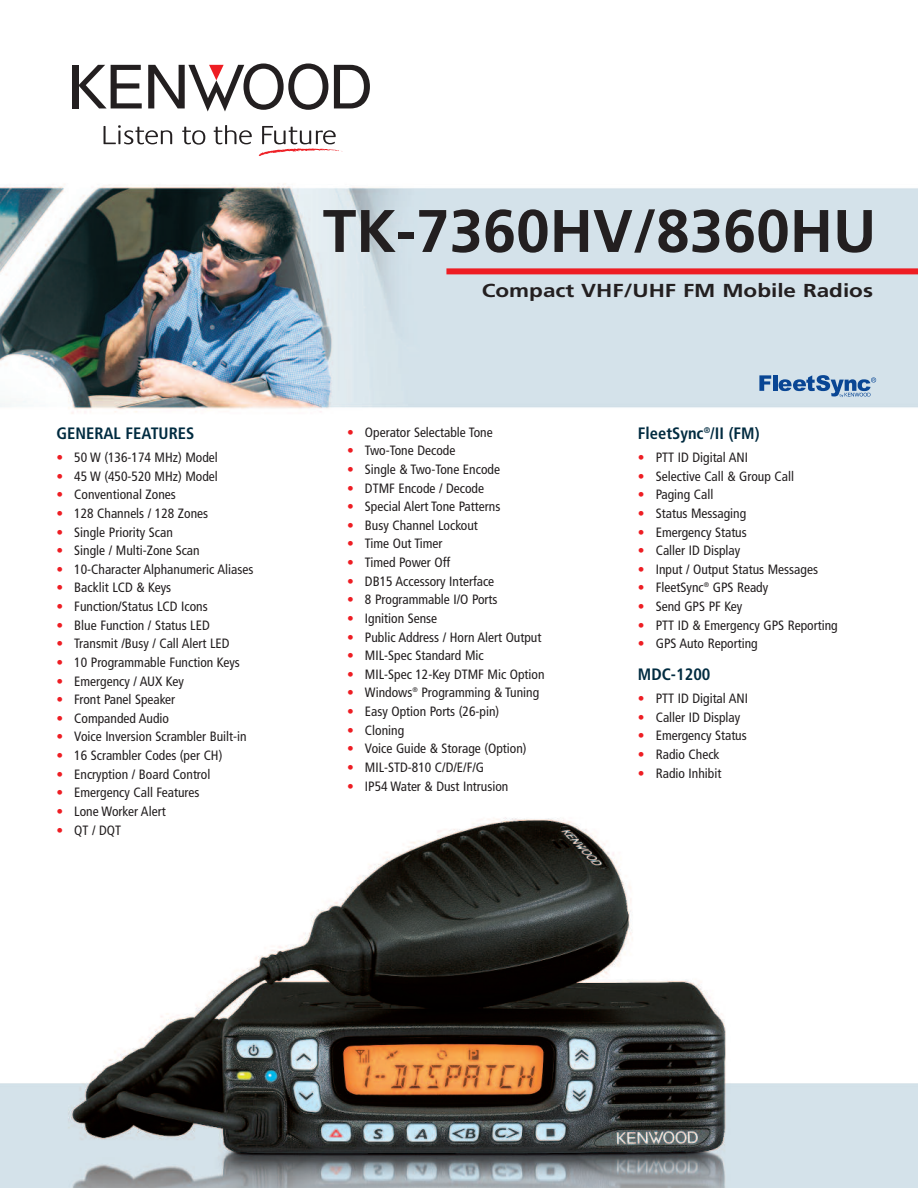
<style>
.page{position:relative;width:918px;height:1188px;background:#fff}
.page>*{position:absolute;margin:0;border:0;box-sizing:border-box;transform-origin:0 0}
.t1{font:700 60px "Frutiger";color:#231f20}
.t2{font:700 18.75px "Frutiger";color:#231f20;scale:1.2 1}
.t3{font:700 condensed 16.5px "Frutiger";color:#002b40}
.t4{font:condensed 13.5px "Frutiger";color:#231f20}
.s1{color:#ee1d23}
</style>
<div class="page">
<img style="left:0;top:64px;width:918px;height:1124px">
<div style="left:446px;top:268px;width:472px;height:6px;background:#ee1d23"></div>
<div style="left:72px;top:65px;width:6px;height:43px;background:#231f20"></div>
<svg style="left:78px;top:65px;width:64px;height:43px"></svg>
<svg style="left:334px;top:65px;width:36px;height:43px"></svg>
<svg style="left:148px;top:63px;width:180px;height:48px"></svg>
<svg style="left:104px;top:125px;width:68px;height:19px"></svg>
<svg style="left:182px;top:127px;width:23px;height:18px"></svg>
<svg style="left:214px;top:125px;width:38px;height:19px"></svg>
<svg style="left:259px;top:126px;width:84px;height:30px"></svg>
<svg style="left:759px;top:375px;width:12px;height:16px"></svg>
<hr style="left:773px;top:375px;width:4px;height:16px;background:#094694">
<svg style="left:779px;top:375px;width:97px;height:22px"></svg>
<p class="t3" style="left:56px;top:427px;width:139px">GENERAL FEATURES</p>
<p class="t4" style="left:56px;top:452px;width:163px"><span class="s1">•</span> 50 W (136-174 MHz) Model</p>
<p class="t4" style="left:56px;top:471px;width:163px"><span class="s1">•</span> 45 W (450-520 MHz) Model</p>
<p class="t4" style="left:56px;top:489px;width:121px"><span class="s1">•</span> Conventional Zones</p>
<p class="t4" style="left:56px;top:508px;width:153px"><span class="s1">•</span> 128 Channels / 128 Zones</p>
<p class="t4" style="left:56px;top:526px;width:118px"><span class="s1">•</span> Single Priority Scan</p>
<p class="t4" style="left:56px;top:545px;width:145px"><span class="s1">•</span> Single / Multi-Zone Scan</p>
<p class="t4" style="left:56px;top:564px;width:198px"><span class="s1">•</span> 10-Character Alphanumeric Aliases</p>
<p class="t4" style="left:56px;top:582px;width:116px"><span class="s1">•</span> Backlit LCD &amp; Keys</p>
<p class="t4" style="left:56px;top:601px;width:153px"><span class="s1">•</span> Function/Status LCD Icons</p>
<p class="t4" style="left:56px;top:620px;width:155px"><span class="s1">•</span> Blue Function / Status LED</p>
<p class="t4" style="left:56px;top:638px;width:175px"><span class="s1">•</span> Transmit /Busy / Call Alert LED</p>
<p class="t4" style="left:56px;top:657px;width:185px"><span class="s1">•</span> 10 Programmable Function Keys</p>
<p class="t4" style="left:56px;top:675px;width:129px"><span class="s1">•</span> Emergency / AUX Key</p>
<p class="t4" style="left:56px;top:694px;width:120px"><span class="s1">•</span> Front Panel Speaker</p>
<p class="t4" style="left:56px;top:713px;width:114px"><span class="s1">•</span> Companded Audio</p>
<p class="t4" style="left:56px;top:731px;width:192px"><span class="s1">•</span> Voice Inversion Scrambler Built-in</p>
<p class="t4" style="left:56px;top:750px;width:167px"><span class="s1">•</span> 16 Scrambler Codes (per CH)</p>
<p class="t4" style="left:56px;top:769px;width:156px"><span class="s1">•</span> Encryption / Board Control</p>
<p class="t4" style="left:56px;top:787px;width:145px"><span class="s1">•</span> Emergency Call Features</p>
<p class="t4" style="left:56px;top:806px;width:111px"><span class="s1">•</span> Lone Worker Alert</p>
<p class="t4" style="left:56px;top:824px;width:66px"><span class="s1">•</span> QT / DQT</p>
<h1 class="t1" style="left:323px;top:207px;width:555px">TK-7360HV/8360HU</h1>
<h2 class="t2" style="left:482px;top:283px;width:327px">Compact VHF/UHF FM Mobile Radios</h2>
<p class="t4" style="left:347px;top:427px;width:147px"><span class="s1">•</span> Operator Selectable Tone</p>
<p class="t4" style="left:347px;top:445px;width:110px"><span class="s1">•</span> Two-Tone Decode</p>
<p class="t4" style="left:347px;top:464px;width:154px"><span class="s1">•</span> Single &amp; Two-Tone Encode</p>
<p class="t4" style="left:347px;top:482px;width:138px"><span class="s1">•</span> DTMF Encode / Decode</p>
<p class="t4" style="left:347px;top:501px;width:155px"><span class="s1">•</span> Special Alert Tone Patterns</p>
<p class="t4" style="left:347px;top:520px;width:132px"><span class="s1">•</span> Busy Channel Lockout</p>
<p class="t4" style="left:347px;top:538px;width:97px"><span class="s1">•</span> Time Out Timer</p>
<p class="t4" style="left:347px;top:557px;width:105px"><span class="s1">•</span> Timed Power Off</p>
<p class="t4" style="left:347px;top:576px;width:149px"><span class="s1">•</span> DB15 Accessory Interface</p>
<p class="t4" style="left:347px;top:594px;width:152px"><span class="s1">•</span> 8 Programmable I/O Ports</p>
<p class="t4" style="left:347px;top:613px;width:92px"><span class="s1">•</span> Ignition Sense</p>
<p class="t4" style="left:347px;top:631px;width:196px"><span class="s1">•</span> Public Address / Horn Alert Output</p>
<p class="t4" style="left:347px;top:650px;width:138px"><span class="s1">•</span> MIL-Spec Standard Mic</p>
<p class="t4" style="left:347px;top:669px;width:199px"><span class="s1">•</span> MIL-Spec 12-Key DTMF Mic Option</p>
<p class="t4" style="left:347px;top:687px;width:194px"><span class="s1">•</span> Windows<sup>®</sup> Programming &amp; Tuning</p>
<p class="t4" style="left:347px;top:706px;width:154px"><span class="s1">•</span> Easy Option Ports (26-pin)</p>
<p class="t4" style="left:347px;top:725px;width:59px"><span class="s1">•</span> Cloning</p>
<p class="t4" style="left:347px;top:743px;width:181px"><span class="s1">•</span> Voice Guide &amp; Storage (Option)</p>
<p class="t4" style="left:347px;top:762px;width:139px"><span class="s1">•</span> MIL-STD-810 C/D/E/F/G</p>
<p class="t4" style="left:347px;top:780px;width:163px"><span class="s1">•</span> IP54 Water &amp; Dust Intrusion</p>
<p class="t3" style="left:638px;top:427px;width:123px">FleetSync<sup>®</sup>/II (FM)</p>
<p class="t4" style="left:638px;top:452px;width:112px"><span class="s1">•</span> PTT ID Digital ANI</p>
<p class="t4" style="left:638px;top:471px;width:158px"><span class="s1">•</span> Selective Call &amp; Group Call</p>
<p class="t4" style="left:638px;top:489px;width:77px"><span class="s1">•</span> Paging Call</p>
<p class="t4" style="left:638px;top:508px;width:110px"><span class="s1">•</span> Status Messaging</p>
<p class="t4" style="left:638px;top:526px;width:110px"><span class="s1">•</span> Emergency Status</p>
<p class="t4" style="left:638px;top:545px;width:104px"><span class="s1">•</span> Caller ID Display</p>
<p class="t4" style="left:638px;top:564px;width:182px"><span class="s1">•</span> Input / Output Status Messages</p>
<p class="t4" style="left:638px;top:582px;width:132px"><span class="s1">•</span> FleetSync<sup>®</sup> GPS Ready</p>
<p class="t4" style="left:638px;top:601px;width:106px"><span class="s1">•</span> Send GPS PF Key</p>
<p class="t4" style="left:638px;top:620px;width:201px"><span class="s1">•</span> PTT ID &amp; Emergency GPS Reporting</p>
<p class="t4" style="left:638px;top:638px;width:121px"><span class="s1">•</span> GPS Auto Reporting</p>
<p class="t3" style="left:638px;top:668px;width:74px">MDC-1200</p>
<p class="t4" style="left:638px;top:693px;width:112px"><span class="s1">•</span> PTT ID Digital ANI</p>
<p class="t4" style="left:638px;top:712px;width:104px"><span class="s1">•</span> Caller ID Display</p>
<p class="t4" style="left:638px;top:730px;width:110px"><span class="s1">•</span> Emergency Status</p>
<p class="t4" style="left:638px;top:749px;width:83px"><span class="s1">•</span> Radio Check</p>
<p class="t4" style="left:638px;top:767px;width:85px"><span class="s1">•</span> Radio Inhibit</p>
</div>
